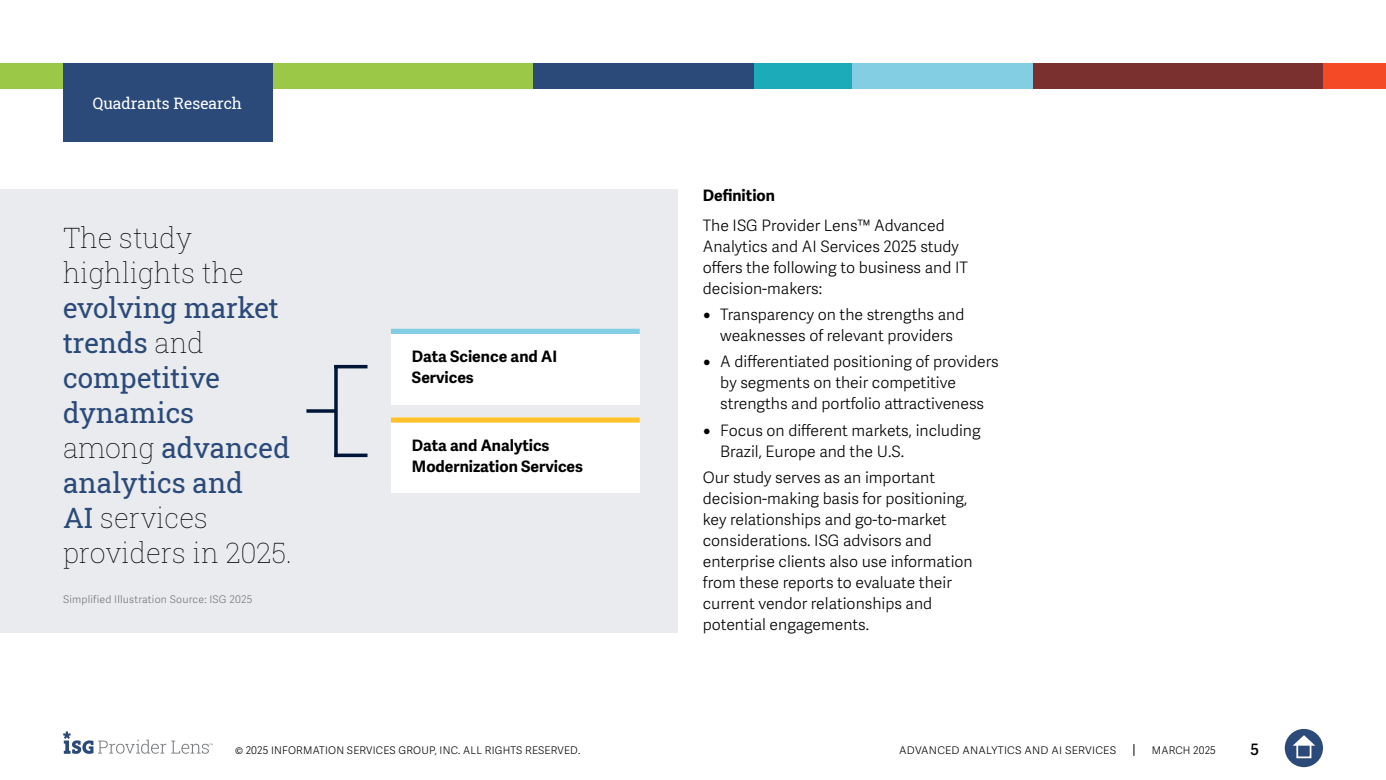
<style>
.page{position:relative;width:1386px;height:780px;background:#fff}
.page>*{position:absolute;margin:0;border:0;box-sizing:border-box;transform-origin:0 0}
.t1{font:28px/35px "Roboto Slab ISG P Regular";color:#2b4a79}
.t2{font:28px/35px "Roboto Slab ISG P Thin";color:#000}
.t3{font:300 15.75px/21px "Adelle Sans";color:#000}
.t4{font:700 15.75px/21px "Adelle Sans";color:#000}
.t5{font:15.75px "Roboto Slab ISG P Regular";color:#fff}
.t6{font:600 15.75px "Adelle Sans";color:#000}
.t7{font:300 10.5px "Adelle Sans";letter-spacing:.02em;color:#000}
.t8{font:300 10.5px "Adelle Sans";letter-spacing:.02em;color:#75787b}
.t9{font:300 10.5px "Adelle Sans";letter-spacing:.02em;color:#000;scale:1.05 1}
.s1{font-family:"Roboto Slab ISG P Thin";color:#000}
.s2{font-family:"Roboto Slab ISG P Regular";color:#2b4a79}
.s3{font-family:"Minion Pro";font-weight:400;font-size:21px}
</style>
<div class="page">
<svg style="left:1133px;top:744px;width:1px;height:12px"></svg>
<div style="left:1285px;top:729px;width:38px;height:38px;background:#2b4a79;border-radius:50%"></div>
<svg style="left:1293px;top:735px;width:22px;height:10px"></svg>
<div style="left:1296px;top:743px;width:15px;height:15px;border:2px solid #fff"></div>
<svg style="left:63px;top:731px;width:150px;height:23px"></svg>
<div style="left:0;top:63px;width:533px;height:25px;background:#9bc947"></div>
<div style="left:533px;top:63px;width:223px;height:25px;background:#2b4a79"></div>
<div style="left:850px;top:63px;width:184px;height:25px;background:#84cee3"></div>
<div style="left:1323px;top:63px;width:63px;height:25px;background:#f54a26"></div>
<div style="left:1033px;top:63px;width:290px;height:25px;background:#7a302e"></div>
<div style="left:754px;top:63px;width:98px;height:25px;background:#1cabb9"></div>
<div style="left:63px;top:63px;width:210px;height:79px;background:#2b4a79"></div>
<div style="left:0;top:189px;width:677px;height:444px;background:#e9ebee"></div>
<svg style="left:334px;top:368px;width:4px;height:85px"></svg>
<hr style="left:334px;top:365px;width:34px;height:3px;background:#001638">
<svg style="left:334px;top:453px;width:34px;height:4px"></svg>
<svg style="left:306px;top:409px;width:31px;height:4px"></svg>
<div style="left:391px;top:329px;width:249px;height:75px;background:#fff"></div>
<div style="left:391px;top:329px;width:249px;height:5px;background:#84cee3"></div>
<div style="left:391px;top:418px;width:249px;height:75px;background:#fff"></div>
<div style="left:391px;top:417px;width:249px;height:5px;background:#ffc22b"></div>
<p class="t5" style="left:93px;top:92px;width:151px">Quadrants Research</p>
<h1 class="t2" style="left:63px;top:219px;width:182px">The study highlights the</h1>
<h1 class="t1" style="left:63px;top:289px;width:229px">evolving market trends <span class="s1">and </span>competitive dynamics <span class="s1">among</span> advanced analytics and</h1>
<h1 class="t2" style="left:63px;top:499px;width:231px"><span class="s2">AI</span> services providers in 2025.</h1>
<p class="t8" style="left:63px;top:593px;width:191px">Simplified Illustration Source: ISG 2025</p>
<p class="t4" style="left:412px;top:346px;width:147px">Data Science and AI<br>Services</p>
<p class="t4" style="left:412px;top:435px;width:173px">Data and Analytics<br>Modernization Services</p>
<p class="t4" style="left:703px;top:185px;width:74px">Definition</p>
<p class="t3" style="left:703px;top:215px;width:267px">The ISG Provider Lens™ Advanced<br>Analytics and AI Services 2025 study offers the following to business and IT decision-makers:</p>
<p class="t3" style="left:703px;top:304px;width:263px;text-align:center"><span class="s3">•</span> Transparency on the strengths and weaknesses of relevant providers</p>
<p class="t3" style="left:720px;top:352px;width:280px;text-indent:-18px"><span class="s3">•</span> A differentiated positioning of providers by segments on their competitive strengths and portfolio attractiveness</p>
<p class="t3" style="left:720px;top:420px;width:262px;text-indent:-18px"><span class="s3">•</span> Focus on different markets, including<br>Brazil, Europe and the U.S.</p>
<p class="t3" style="left:703px;top:467px;width:271px">Our study serves as an important decision-making basis for positioning, key relationships and go-to-market considerations. ISG advisors and enterprise clients also use information from these reports to evaluate their current vendor relationships and potential engagements.</p>
<p class="t7" style="left:235px;top:744px;width:347px">© 2025 INFORMATION SERVICES GROUP, INC. ALL RIGHTS RESERVED.</p>
<p class="t9" style="left:899px;top:744px;width:208px">ADVANCED ANALYTICS AND AI SERVICES</p>
<p class="t7" style="left:1152px;top:744px;width:65px">MARCH 2025</p>
<p class="t6" style="left:1250px;top:740px;width:10px">5</p>
</div>
